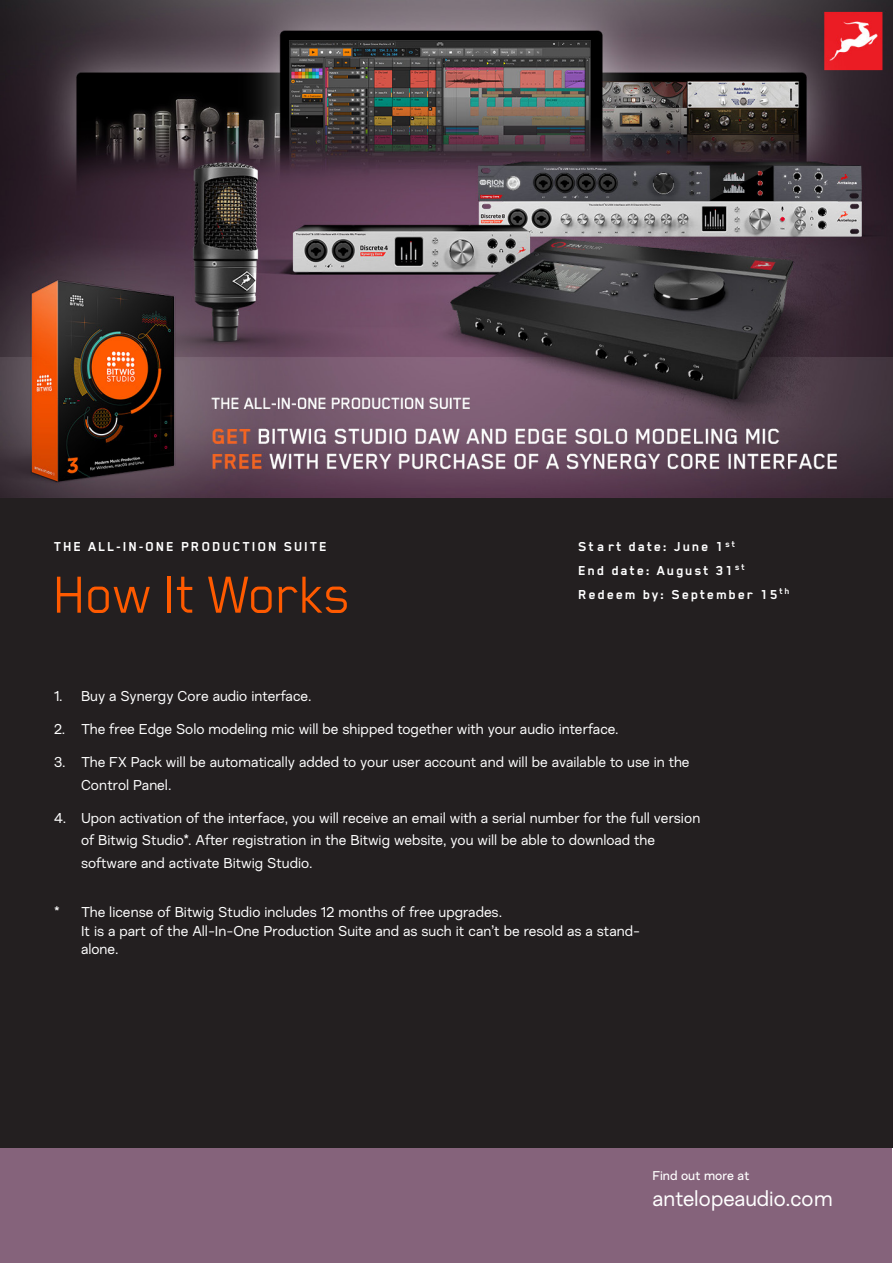
<style>
.page{position:relative;width:893px;height:1263px;background:#fff}
.page>*{position:absolute;margin:0;border:0;box-sizing:border-box;transform-origin:0 0}
.t1{font:60px "Blender Pro";letter-spacing:-.02em;color:#ff5a00}
.t2{font:21.15px "Nurom";color:#fff}
.t3{font:700 15px/24px "Blender Pro";letter-spacing:.12em;color:#fff}
.t4{font:14.25px/22.5px "Nurom";color:#fff}
.t5{font:500 12.6px "Nurom";color:#fff}
</style>
<div class="page">
<img style="left:0;top:0;width:893px;height:498px">
<div style="left:0;top:1148px;width:891px;height:115px;background:#85637b"></div>
<div style="left:0;top:498px;width:893px;height:650px;background:#231f20"></div>
<p class="t3" style="left:54px;top:534px;width:275px">THE ALL-IN-ONE PRODUCTION SUITE</p>
<p class="t1" style="left:54px;top:562px;width:300px">How It Works</p>
<p class="t3" style="left:578px;top:534px;width:213px">St a rt date: June 1<sup>st<br></sup>End date: August 31<sup>st<br></sup>Redeem by: September 15<sup>th</sup></p>
<p class="t4" style="left:54px;top:685px;width:259px">1. Buy a Synergy Core audio interface.</p>
<p class="t4" style="left:54px;top:718px;width:566px">2. The free Edge Solo modeling mic will be shipped together with your audio interface.</p>
<p class="t4" style="left:81px;top:751px;width:610px;text-indent:-27px">3. The FX Pack will be automatically added to your user account and will be available to use in the<br>Control Panel.</p>
<p class="t4" style="left:81px;top:806px;width:621px;text-indent:-27px">4. Upon activation of the interface, you will receive an email with a serial number for the full version of Bitwig Studio*. After registration in the Bitwig website, you will be able to download the software and activate Bitwig Studio.</p>
<p class="t4" style="left:81px;top:902px;width:561px;line-height:19.5px;text-indent:-27px">* The license of Bitwig Studio includes 12 months of free upgrades.<br>It is a part of the All-In-One Production Suite and as such it can’t be resold as a stand-</p>
<p class="t4" style="left:81px;top:937px;width:39px">alone.</p>
<p class="t5" style="left:652px;top:1168px;width:99px">Find out more at</p>
<p class="t2" style="left:652px;top:1185px;width:182px">antelopeaudio.com</p>
</div>
